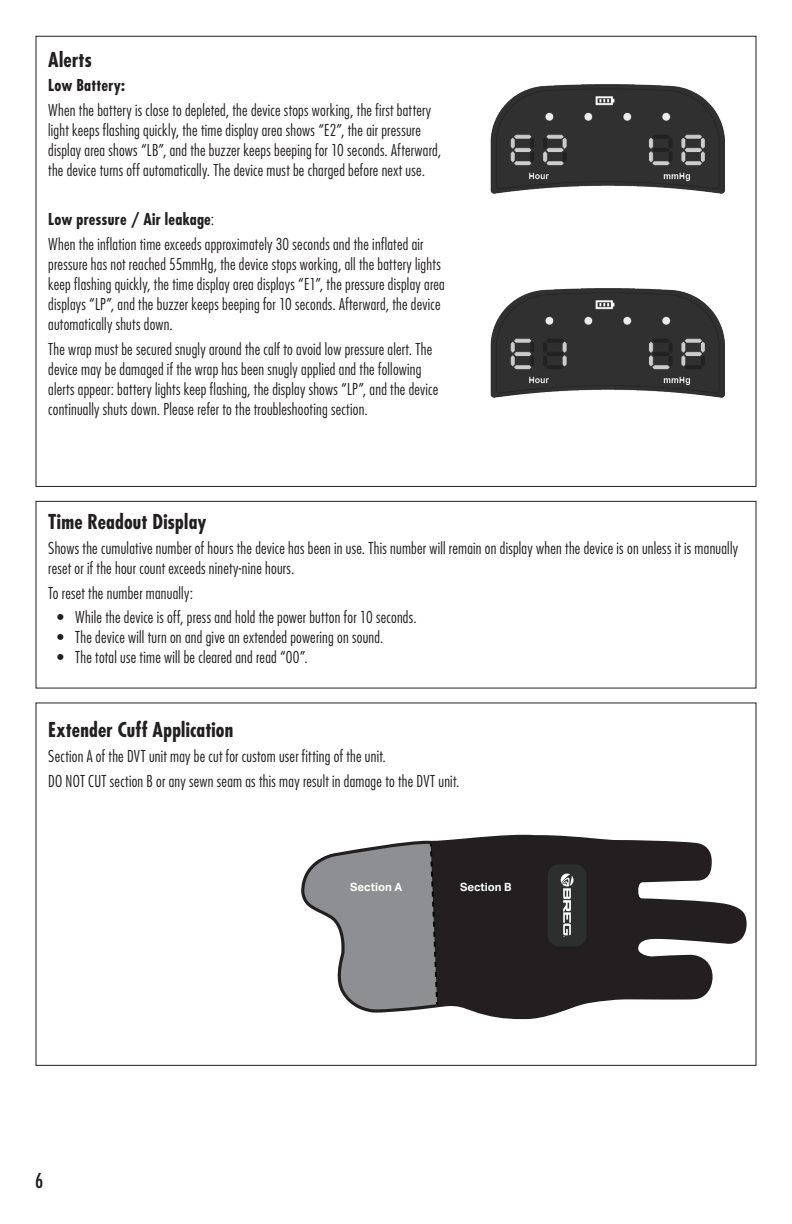
<style>
.page{position:relative;width:792px;height:1224px;background:#fff}
.page>*{position:absolute;margin:0;border:0;box-sizing:border-box;transform-origin:0 0}
.language_fitting_instructions{font:700 condensed 20px "Futura Std";letter-spacing:.01em;color:#231f20}
.body{font:condensed 20px "Futura Std";color:#231f20}
.language_fitting_instructions-2{font:300 condensed 16px/20px "Futura Std";letter-spacing:.015em;color:#231f20}
.language_fitting_instructions-3{font:700 condensed 16px "Futura Std";letter-spacing:.015em;color:#231f20}
.t1{font:700 11.4px "Aktiv Grotesk";color:#fff}
.s1{font-weight:300}
</style>
<div class="page">
<div style="left:36px;top:501px;width:720px;height:187px;border:1px solid #231f20"></div>
<img style="left:490px;top:288px;width:235px;height:110px">
<img style="left:490px;top:84px;width:235px;height:110px">
<svg style="left:301px;top:835px;width:446px;height:184px;fill:#231f20"></svg>
<svg style="left:304px;top:843px;width:135px;height:167px"></svg>
<div style="left:548px;top:864px;width:38px;height:82px;background:#2d2f2e;border-radius:11px"></div>
<svg style="left:560px;top:873px;width:14px;height:64px"></svg>
<p class="language_fitting_instructions" style="left:48px;top:47px;width:45px">Alerts</p>
<p class="language_fitting_instructions-3" style="left:48px;top:76px;width:78px">Low Battery:</p>
<p class="language_fitting_instructions-2" style="left:48px;top:100px;width:394px">When the battery is close to depleted, the device stops working, the first battery light keeps flashing quickly, the time display area shows “E2”, the air pressure display area shows “LB”, and the buzzer keeps beeping for 10 seconds. Afterward, the device turns off automatically. The device must be charged before next use.</p>
<p class="language_fitting_instructions-3" style="left:48px;top:210px;width:167px">Low pressure / Air leakage<span class="s1">:</span></p>
<p class="language_fitting_instructions-2" style="left:48px;top:234px;width:398px">When the inflation time exceeds approximately 30 seconds and the inflated air pressure has not reached 55mmHg, the device stops working, all the battery lights keep flashing quickly, the time display area displays “E1”, the pressure display area displays “LP”, and the buzzer keeps beeping for 10 seconds. Afterward, the device automatically shuts down.</p>
<p class="language_fitting_instructions-2" style="left:48px;top:339px;width:392px">The wrap must be secured snugly around the calf to avoid low pressure alert. The device may be damaged if the wrap has been snugly applied and the following alerts appear: battery lights keep flashing, the display shows “LP”, and the device continually shuts down. Please refer to the troubleshooting section.</p>
<p class="language_fitting_instructions" style="left:48px;top:509px;width:160px">Time Readout Display</p>
<p class="language_fitting_instructions-2" style="left:48px;top:538px;width:691px">Shows the cumulative number of hours the device has been in use. This number will remain on display when the device is on unless it is manually reset or if the hour count exceeds ninety-nine hours.</p>
<p class="language_fitting_instructions-2" style="left:48px;top:583px;width:146px">To reset the number manually:</p>
<p class="language_fitting_instructions-2" style="left:57px;top:607px;width:361px">• While the device is off, press and hold the power button for 10 seconds.</p>
<p class="language_fitting_instructions-2" style="left:57px;top:627px;width:328px">• The device will turn on and give an extended powering on sound.</p>
<p class="language_fitting_instructions-2" style="left:57px;top:647px;width:252px">• The total use time will be cleared and read “00”.</p>
<p class="language_fitting_instructions" style="left:48px;top:717px;width:187px">Extender Cuff Application</p>
<p class="language_fitting_instructions-2" style="left:48px;top:746px;width:339px">Section A of the DVT unit may be cut for custom user fitting of the unit.</p>
<p class="language_fitting_instructions-2" style="left:48px;top:771px;width:413px">DO NOT CUT section B or any sewn seam as this may result in damage to the DVT unit.</p>
<p class="body" style="left:35px;top:1169px;width:10px">6</p>
<p class="t1" style="left:350px;top:879px;width:54px">Section A</p>
<p class="t1" style="left:460px;top:879px;width:53px">Section B</p>
</div>
